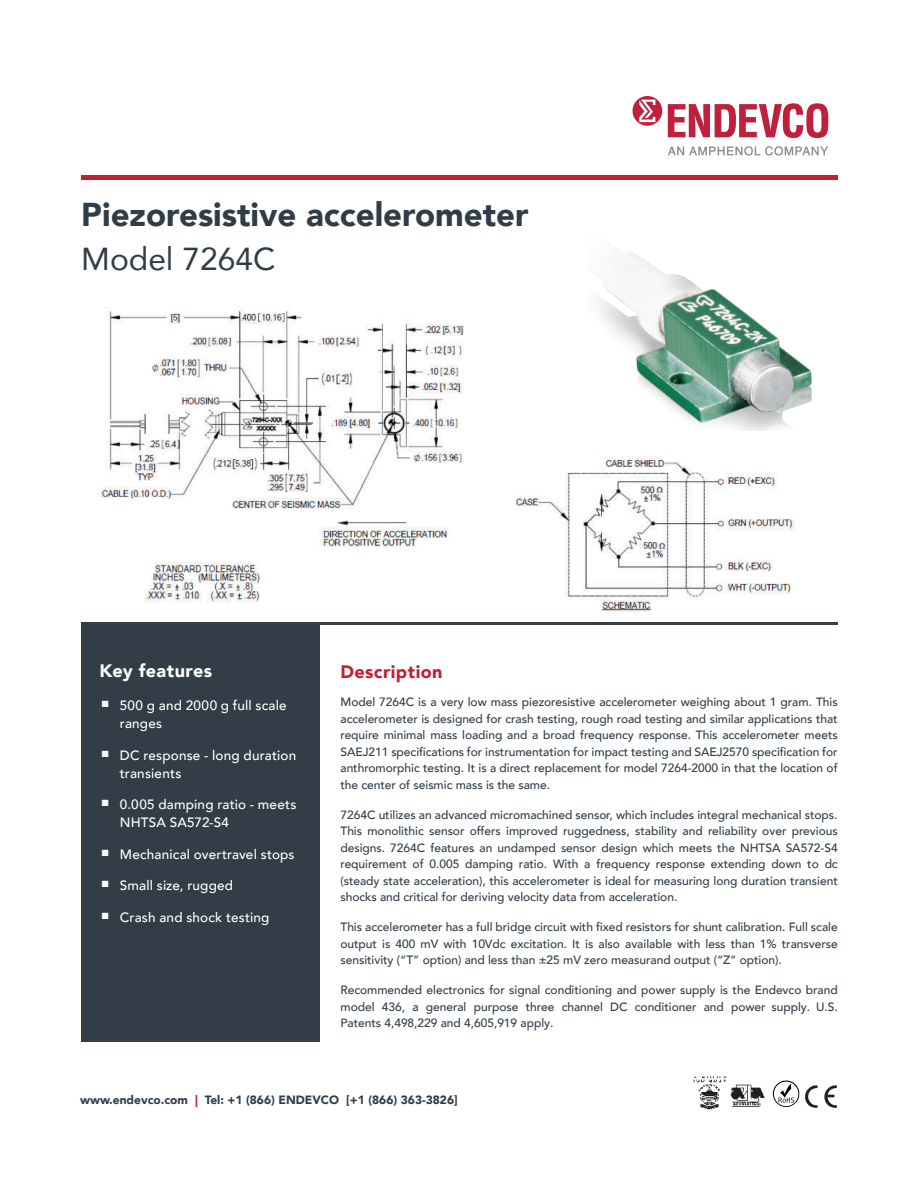
<style>
.page{position:relative;width:918px;height:1188px;background:#fff}
.page>*{position:absolute;margin:0;border:0;box-sizing:border-box;transform-origin:0 0}
.t1{font:900 33px "Avenir";color:#303d48}
.t2{font:31.8px "Avenir";color:#303d48}
.t3{font:900 18px "Avenir";letter-spacing:.02em;color:#fff}
.t4{font:900 18px "Avenir";letter-spacing:.025em;color:#c31f32}
.t5{font:500 13.5px/18px "Avenir";letter-spacing:.015em;color:#fff}
.t6{font:500 12px/16.5px "Avenir";letter-spacing:-.005em;color:#303d48;text-align:justify}
.t7{font:900 12px "Avenir";color:#303d48}
.s1{color:#c31f32}
</style>
<div class="page">
<hr style="left:81px;top:622px;width:756px;height:2px;background:#323d47">
<div style="left:81px;top:622px;width:239px;height:419px;background:#323d47"></div>
<div style="left:81px;top:175px;width:756px;height:5px;background:#c31f32"></div>
<svg style="left:824px;top:1085px;width:13px;height:23px"></svg>
<svg style="left:773px;top:1081px;width:45px;height:27px"></svg>
<img style="left:693px;top:1076px;width:33px;height:34px">
<img style="left:730px;top:1084px;width:35px;height:23px">
<img style="left:593px;top:250px;width:219px;height:180px">
<img style="left:100px;top:307px;width:364px;height:240px">
<img style="left:515px;top:457px;width:281px;height:155px">
<img style="left:144px;top:563px;width:117px;height:39px">
<svg style="left:668px;top:146px;width:160px;height:10px"></svg>
<svg style="left:633px;top:96px;width:29px;height:30px"></svg>
<svg style="left:668px;top:103px;width:160px;height:35px"></svg>
<h1 class="t1" style="left:81px;top:201px;width:449px">Piezoresistive accelerometer</h1>
<h2 class="t2" style="left:81px;top:240px;width:196px">Model 7264C</h2>
<h3 class="t3" style="left:100px;top:664px;width:114px">Key features</h3>
<p class="t5" style="left:120px;top:698px;width:168px;text-indent:-18px">■ 500 g and 2000 g full scale ranges</p>
<p class="t5" style="left:120px;top:748px;width:178px;text-indent:-18px">■ DC response - long duration transients</p>
<p class="t5" style="left:120px;top:797px;width:178px;text-indent:-18px">■ 0.005 damping ratio - meets<br>NHTSA SA572-S4</p>
<p class="t5" style="left:102px;top:847px;width:194px">■ Mechanical overtravel stops</p>
<p class="t5" style="left:102px;top:878px;width:133px">■ Small size, rugged</p>
<p class="t5" style="left:102px;top:910px;width:169px">■ Crash and shock testing</p>
<h3 class="t4" style="left:340px;top:664px;width:104px">Description</h3>
<p class="t6" style="left:340px;top:695px;width:499px">Model 7264C is a very low mass piezoresistive accelerometer weighing about 1 gram. This accelerometer is designed for crash testing, rough road testing and similar applications that require minimal mass loading and a broad frequency response. This accelerometer meets SAEJ211 specifications for instrumentation for impact testing and SAEJ2570 specification for anthromorphic testing. It is a direct replacement for model 7264-2000 in that the location of the center of seismic mass is the same.</p>
<p class="t6" style="left:340px;top:807px;width:499px">7264C utilizes an advanced micromachined sensor, which includes integral mechanical stops.<br>This monolithic sensor offers improved ruggedness, stability and reliability over previous designs. 7264C features an undamped sensor design which meets the NHTSA SA572-S4 requirement of 0.005 damping ratio. With a frequency response extending down to dc (steady state acceleration), this accelerometer is ideal for measuring long duration transient shocks and critical for deriving velocity data from acceleration.</p>
<p class="t6" style="left:340px;top:918px;width:499px">This accelerometer has a full bridge circuit with fixed resistors for shunt calibration. Full scale output is 400 mV with 10Vdc excitation. It is also available with less than 1% transverse sensitivity (“T” option) and less than ±25 mV zero measurand output (“Z” option).</p>
<p class="t6" style="left:340px;top:983px;width:499px">Recommended electronics for signal conditioning and power supply is the Endevco brand model 436, a general purpose three channel DC conditioner and power supply. U.S.<br>Patents 4,498,229 and 4,605,919 apply.</p>
<p class="t7" style="left:80px;top:1095px;width:379px">www.endevco.com <span class="s1">|</span> Tel: +1 (866) ENDEVCO [+1 (866) 363-3826]</p>
</div>
